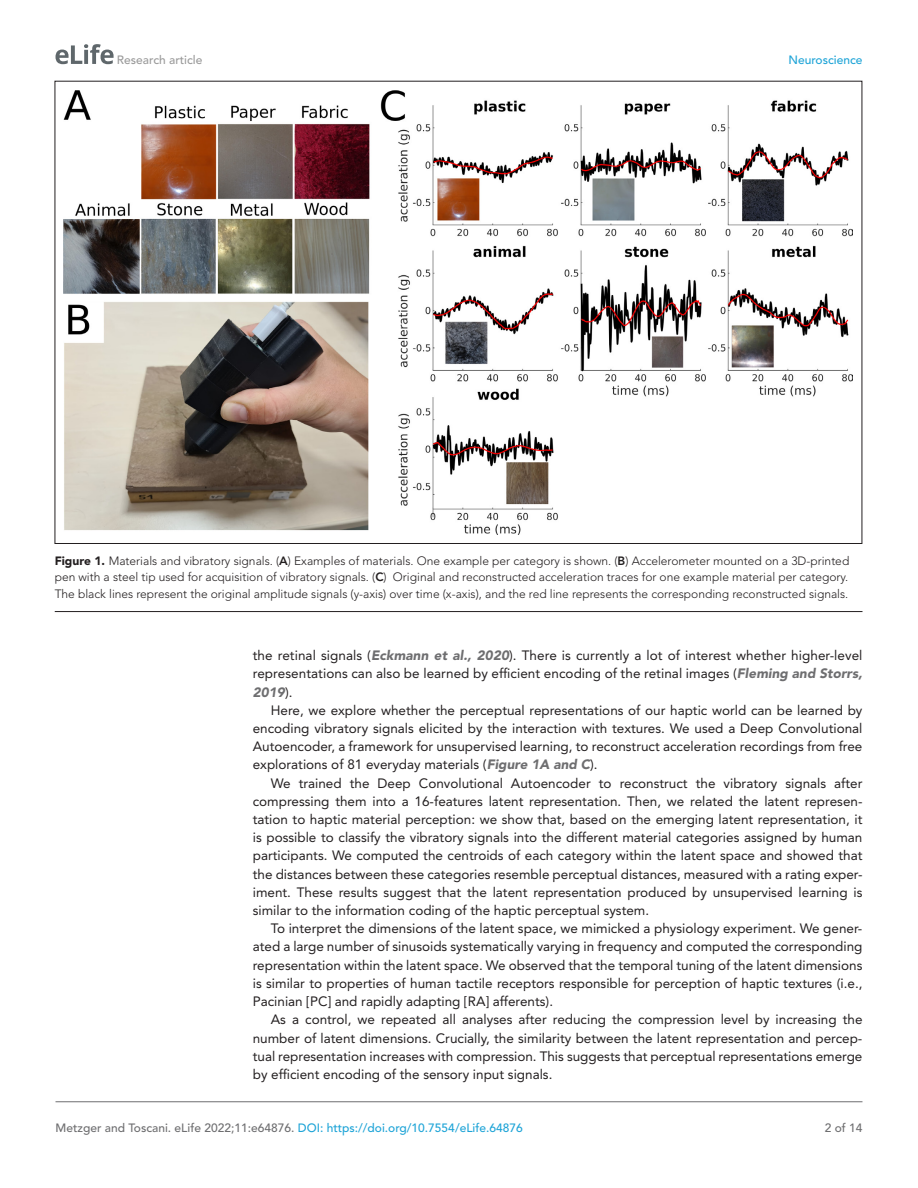
<style>
.page{position:relative;width:918px;height:1188px;background:#fff}
.page>*{position:absolute;margin:0;border:0;box-sizing:border-box;transform-origin:0 0}
.t1{font:13.5px/18.1px "Avenir LT Std";color:#231f20;text-align:justify}
.t2{font:300 12px/16.5px "Avenir LT Std";color:#231f20;text-align:justify}
.t3{font:500 12px "Avenir LT Std";color:#1ea4d7}
.t4{font:500 12px "Avenir LT Std";color:#9a9a9a}
.t5{font:500 12px "Avenir LT Std";color:#6e6e70}
.s1{font-weight:900}
.s2{font-weight:800}
.s3{font-weight:900;font-style:italic;color:#6e6e70}
.s4{color:#6e6e70}
</style>
<div class="page">
<svg style="left:56px;top:44px;width:58px;height:20px"></svg>
<hr style="left:56px;top:1101px;width:806px;height:1px;background:#6e6e70">
<hr style="left:55px;top:611px;width:807px;height:1px;background:#231f20">
<img style="left:64px;top:90px;width:789px;height:444px">
<p class="t4" style="left:117px;top:53px;width:87px">Research article</p>
<p class="t3" style="left:788px;top:53px;width:76px">Neuroscience</p>
<p class="t2" style="left:55px;top:552px;width:796px"><span class="s1">Figure 1.</span> Materials and vibratory signals. (<span class="s2">A</span>) Examples of materials. One example per category is shown. (<span class="s2">B</span>) Accelerometer mounted on a 3D-printed pen with a steel tip used for acquisition of vibratory signals. (<span class="s2">C</span>) Original and reconstructed acceleration traces for one example material per category.<br>The black lines represent the original amplitude signals (y-axis) over time (x-axis), and the red line represents the corresponding reconstructed signals.</p>
<p class="t1" style="left:253px;top:646px;width:611px">the retinal signals (<span class="s3">Eckmann et al., 2020</span>). There is currently a lot of interest whether higher-level representations can also be learned by efficient encoding of the retinal images (<span class="s3">Fleming and Storrs, 2019</span>).</p>
<p class="t1" style="left:253px;top:701px;width:611px;text-indent:18px">Here, we explore whether the perceptual representations of our haptic world can be learned by encoding vibratory signals elicited by the interaction with textures. We used a Deep Convolutional Autoencoder, a framework for unsupervised learning, to reconstruct acceleration recordings from free explorations of 81 everyday materials (<span class="s3">Figure 1A and C</span>).</p>
<p class="t1" style="left:253px;top:774px;width:611px;text-indent:18px">We trained the Deep Convolutional Autoencoder to reconstruct the vibratory signals after compressing them into a 16-features latent representation. Then, we related the latent represen&shy;tation to haptic material perception: we show that, based on the emerging latent representation, it is possible to classify the vibratory signals into the different material categories assigned by human participants. We computed the centroids of each category within the latent space and showed that the distances between these categories resemble perceptual distances, measured with a rating exper&shy;iment. These results suggest that the latent representation produced by unsupervised learning is similar to the information coding of the haptic perceptual system.</p>
<p class="t1" style="left:253px;top:920px;width:611px;text-indent:18px">To interpret the dimensions of the latent space, we mimicked a physiology experiment. We gener&shy;ated a large number of sinusoids systematically varying in frequency and computed the corresponding representation within the latent space. We observed that the temporal tuning of the latent dimensions is similar to properties of human tactile receptors responsible for perception of haptic textures (i.e., Pacinian [PC] and rapidly adapting [RA] afferents).</p>
<p class="t1" style="left:253px;top:1011px;width:611px;text-indent:18px">As a control, we repeated all analyses after reducing the compression level by increasing the number of latent dimensions. Crucially, the similarity between the latent representation and percep&shy;tual representation increases with compression. This suggests that perceptual representations emerge by efficient encoding of the sensory input signals.</p>
<p class="t3" style="left:56px;top:1121px;width:469px"><span class="s4">Metzger and Toscani. eLife 2022;11:e64876.</span> DOI: https://doi.org/10.7554/eLife.64876</p>
<p class="t5" style="left:825px;top:1121px;width:39px">2 of 14</p>
</div>
